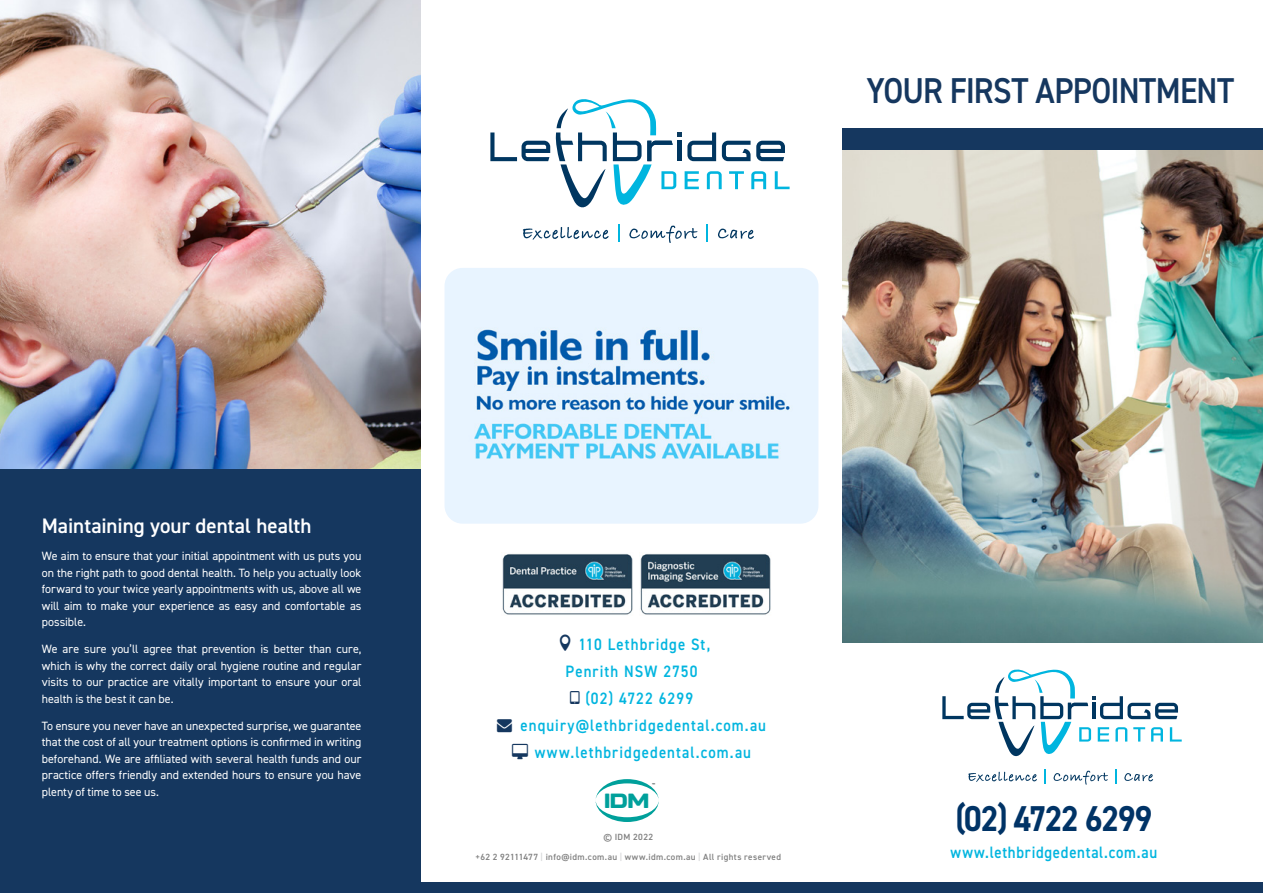
<style>
.page{position:relative;width:1263px;height:893px;background:#fff}
.page>*{position:absolute;margin:0;border:0;box-sizing:border-box;transform-origin:0 0}
.t1{font:600 36px "DIN2014";letter-spacing:-.025em;color:#15375f;scale:.9 1}
.t2{font:700 36px "DIN2014";letter-spacing:-.035em;color:#036;scale:.9 1}
.t3{font:600 21px "DIN2014";color:#fff}
.t4{font:800 20.4px "Kallisto";color:#00a09b;scale:1.13 1}
.t5{font:600 16.5px/27px "DIN2014";letter-spacing:.07em;color:#02b5df;scale:.9 1}
.t6{font:600 16.5px "DIN2014";letter-spacing:.05em;color:#02b5df;scale:.9 1}
.t7{font:12px/16.5px "DIN2014";letter-spacing:-.005em;color:#fff;text-align:justify}
.t8{font:600 9px/19.6px "DIN2014";letter-spacing:.045em;color:#818181;text-align:center}
.t9{font:700 4.2px "Kallisto";color:#3b4544;scale:.9 1}
.s1{color:#15375f}
.s2{color:#d6d7d8}
</style>
<div class="page">
<div style="left:0;top:0;width:420px;height:893px;background:#15375f"></div>
<img style="left:842px;top:150px;width:421px;height:493px">
<img style="left:0;top:0;width:420px;height:468px">
<div style="left:842px;top:129px;width:421px;height:21px;background:#15375f"></div>
<img style="left:444px;top:268px;width:374px;height:256px">
<svg style="left:490px;top:99px;width:299px;height:109px"></svg>
<svg style="left:523px;top:227px;width:86px;height:13px"></svg>
<svg style="left:618px;top:224px;width:1px;height:18px"></svg>
<svg style="left:629px;top:226px;width:68px;height:17px"></svg>
<svg style="left:707px;top:224px;width:1px;height:18px"></svg>
<svg style="left:718px;top:229px;width:36px;height:10px"></svg>
<img style="left:640px;top:554px;width:131px;height:61px">
<img style="left:502px;top:554px;width:131px;height:61px">
<svg style="left:595px;top:779px;width:64px;height:43px"></svg>
<div style="left:418px;top:882px;width:845px;height:11px;background:#15375f"></div>
<svg style="left:942px;top:669px;width:240px;height:88px"></svg>
<svg style="left:968px;top:772px;width:69px;height:10px"></svg>
<svg style="left:1044px;top:770px;width:1px;height:14px"></svg>
<svg style="left:1053px;top:771px;width:55px;height:14px"></svg>
<svg style="left:1115px;top:770px;width:1px;height:14px"></svg>
<svg style="left:1124px;top:773px;width:29px;height:8px"></svg>
<h1 class="t1" style="left:866px;top:67px;width:410px">YOUR FIRST APPOINTMENT</h1>
<h2 class="t3" style="left:42px;top:512px;width:271px">Maintaining your dental health</h2>
<p class="t7" style="left:42px;top:547px;width:321px">We aim to ensure that your initial appointment with us puts you on the right path to good dental health. To help you actually look forward to your twice yearly appointments with us, above all we will aim to make your experience as easy and comfortable as possible.</p>
<p class="t7" style="left:42px;top:641px;width:321px">We are sure you’ll agree that prevention is better than cure, which is why the correct daily oral hygiene routine and regular visits to our practice are vitally important to ensure your oral health is the best it can be.</p>
<p class="t7" style="left:42px;top:717px;width:321px">To ensure you never have an unexpected surprise, we guarantee that the cost of all your treatment options is confirmed in writing beforehand. We are affiliated with several health funds and our practice offers friendly and extended hours to ensure you have plenty of time to see us.</p>
<h3 class="t5" style="left:578px;top:631px;width:148px">110 Lethbridge St,</h3>
<h3 class="t5" style="left:565px;top:658px;width:148px">Penrith NSW 2750</h3>
<h3 class="t5" style="left:585px;top:685px;width:121px">(02) 4722 6299</h3>
<h3 class="t5" style="left:535px;top:712px;width:259px;text-indent:-38px"><span class="s1">→</span> enquiry@lethbridgedental.com.au www.lethbridgedental.com.au</h3>
<p class="t9" style="left:652px;top:782px;width:5px">™</p>
<h3 class="t4" style="left:604px;top:788px;width:42px">IDM</h3>
<p class="t8" style="left:475px;top:827px;width:307px">© IDM 2022<br>+62 2 92111477 <span class="s2">|</span> info@idm.com.au <span class="s2">|</span> www.idm.com.au <span class="s2">|</span> All rights reserved</p>
<h1 class="t2" style="left:955px;top:794px;width:220px">(02) 4722 6299</h1>
<h3 class="t6" style="left:950px;top:841px;width:231px">www.lethbridgedental.com.au</h3>
</div>
